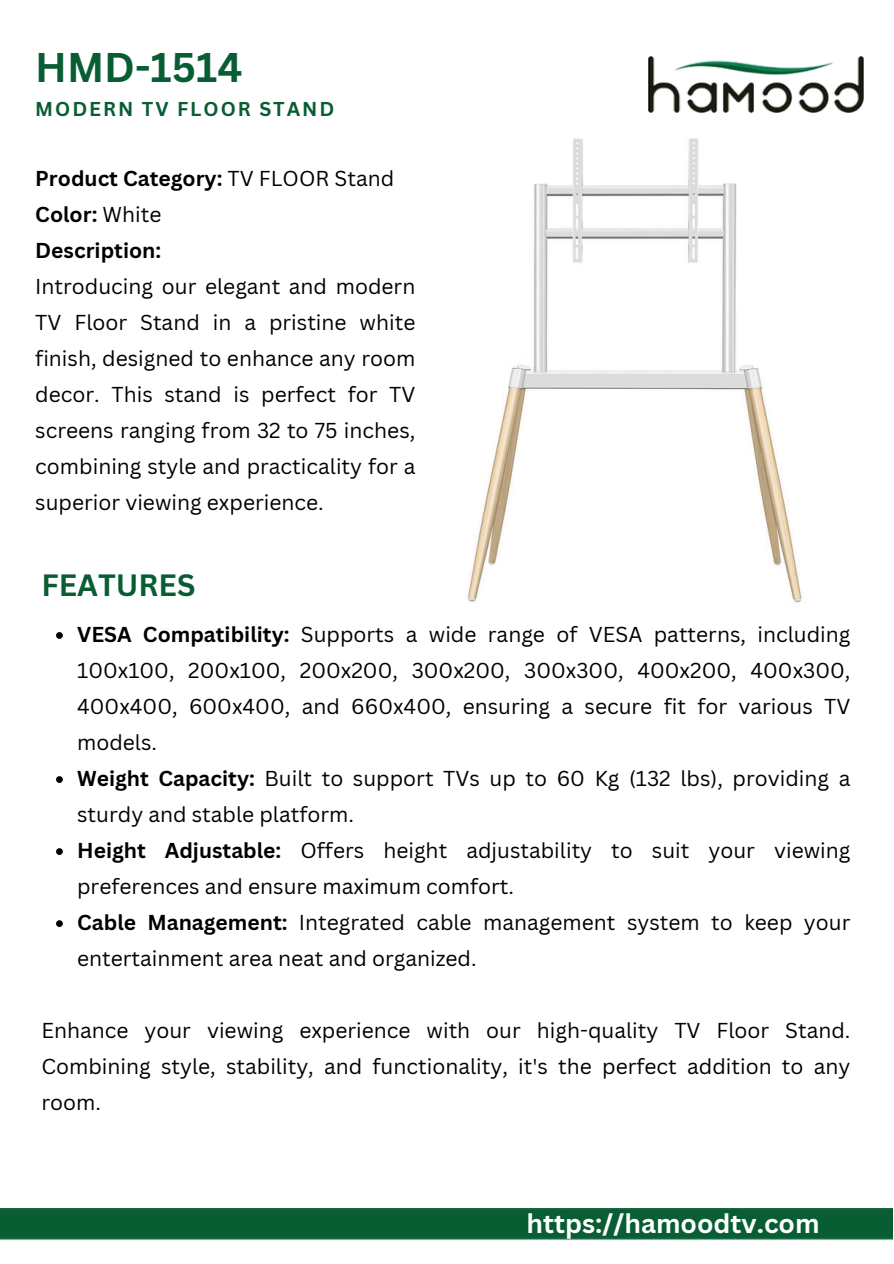
<style>
.page{position:relative;width:894px;height:1264px;background:#fff}
.page>*{position:absolute;margin:0;border:0;box-sizing:border-box;transform-origin:0 0}
.t1{font:700 40.35px "Canva Sans";color:#095d33}
.t2{font:700 30px "Canva Sans";color:#095d33}
.t3{font:700 26.25px "Canva Sans";color:#fff}
.t4{font:21px/36px "Canva Sans";color:#000;text-align:justify}
.t5{font:700 21px "Canva Sans";color:#000}
.t6{font:700 19.5px "Canva Sans";letter-spacing:.1em;color:#095d33}
.s1{font-weight:400}
.s2{font-weight:700}
</style>
<div class="page">
<img style="left:648px;top:56px;width:215px;height:56px">
<img style="left:0;top:1208px;width:892px;height:32px">
<img style="left:467px;top:138px;width:335px;height:465px">
<svg style="left:56px;top:632px;width:7px;height:7px"></svg>
<svg style="left:56px;top:776px;width:7px;height:7px"></svg>
<svg style="left:56px;top:848px;width:7px;height:7px"></svg>
<svg style="left:56px;top:920px;width:7px;height:7px"></svg>
<h3 class="t1" style="left:35px;top:39px;width:209px">HMD-1514</h3>
<h3 class="t6" style="left:35px;top:95px;width:300px">MODERN TV FLOOR STAND</h3>
<h1 class="t5" style="left:35px;top:163px;width:360px">Product Category: <span class="s1">TV FLOOR Stand</span></h1>
<p class="t5" style="left:35px;top:199px;width:128px">Color: <span class="s1">White</span></p>
<p class="t5" style="left:35px;top:235px;width:127px">Description:</p>
<p class="t4" style="left:35px;top:268px;width:381px">Introducing our elegant and modern TV Floor Stand in a pristine white finish, designed to enhance any room decor. This stand is perfect for TV screens ranging from 32 to 75 inches, combining style and practicality for a superior viewing experience.</p>
<p class="t2" style="left:41px;top:564px;width:155px">FEATURES</p>
<p class="t4" style="left:77px;top:616px;width:774px"><span class="s2">VESA Compatibility:</span> Supports a wide range of VESA patterns, including 100x100, 200x100, 200x200, 300x200, 300x300, 400x200, 400x300, 400x400, 600x400, and 660x400, ensuring a secure fit for various TV models.</p>
<p class="t4" style="left:77px;top:760px;width:774px"><span class="s2">Weight Capacity:</span> Built to support TVs up to 60 Kg (132 lbs), providing a sturdy and stable platform.</p>
<p class="t4" style="left:77px;top:832px;width:774px"><span class="s2">Height Adjustable:</span> Offers height adjustability to suit your viewing preferences and ensure maximum comfort.</p>
<p class="t4" style="left:77px;top:904px;width:774px"><span class="s2">Cable Management:</span> Integrated cable management system to keep your entertainment area neat and organized.</p>
<p class="t4" style="left:41px;top:1012px;width:810px">Enhance your viewing experience with our high-quality TV Floor Stand.<br>Combining style, stability, and functionality, it's the perfect addition to any room.</p>
<p class="t3" style="left:526px;top:1204px;width:294px">https://hamoodtv.com</p>
</div>
